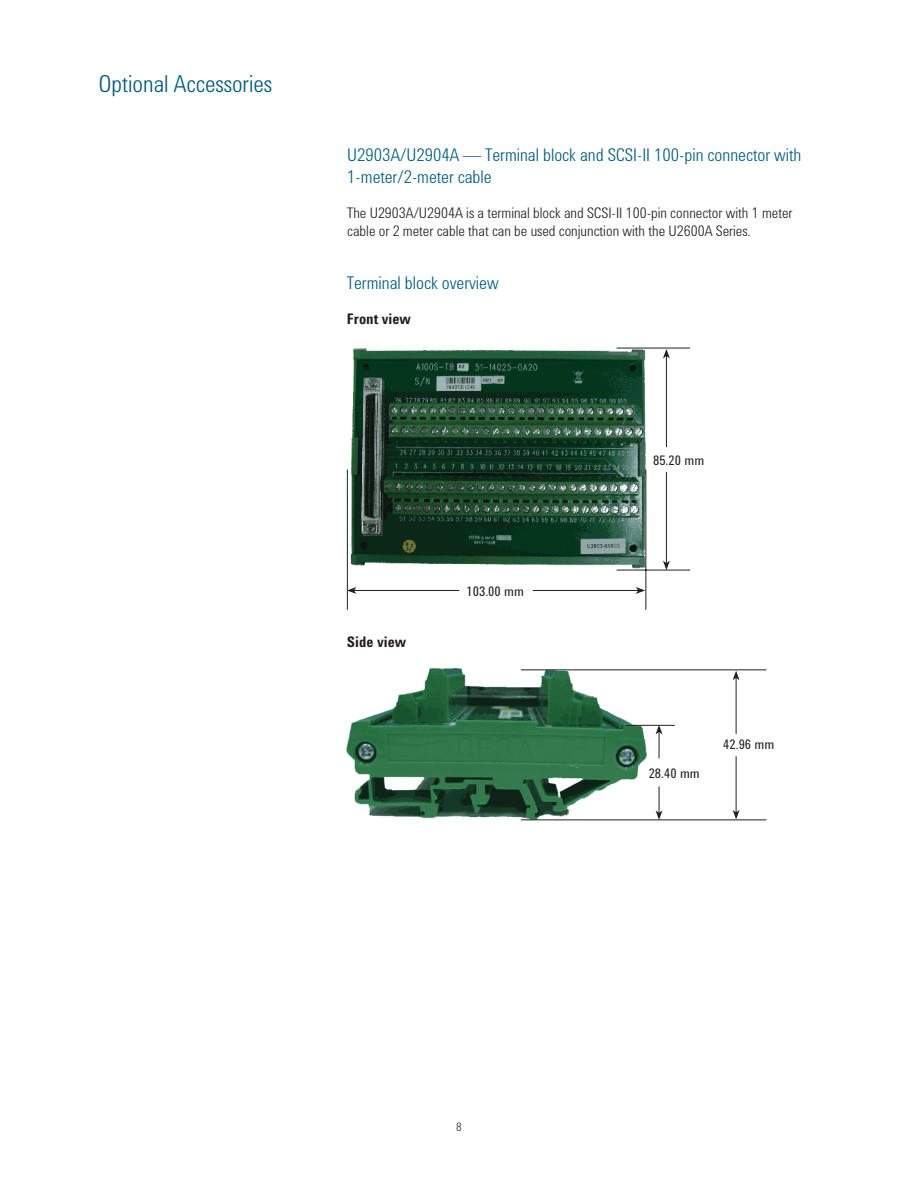
<style>
.page{position:relative;width:918px;height:1188px;background:#fff}
.page>*{position:absolute;margin:0;border:0;box-sizing:border-box;transform-origin:0 0}
.t1{font:300 24px "Agilent Condensed CFF";color:#005c7e}
.t2{font:300 18px/21.6px "Agilent Condensed CFF";color:#005c7e}
.t3{font:300 15px/18px "Agilent Condensed CFF";color:#231f20}
.t4{font:700 15px "Agilent Condensed CFF";color:#231f20}
.t5{font:13.5px "Agilent Condensed CFF";color:#231f20}
.t6{font:300 12px "Agilent Condensed CFF";color:#231f20}
</style>
<div class="page">
<img style="left:347px;top:349px;width:299px;height:221px">
<hr style="left:666px;top:356px;width:1px;height:91px;background:#231f20">
<svg style="left:663px;top:349px;width:7px;height:9px"></svg>
<hr style="left:666px;top:472px;width:1px;height:91px;background:#231f20">
<svg style="left:663px;top:561px;width:7px;height:9px"></svg>
<hr style="left:617px;top:348px;width:73px;height:1px;background:#231f20">
<hr style="left:617px;top:570px;width:73px;height:1px;background:#231f20">
<hr style="left:347px;top:470px;width:1px;height:140px;background:#231f20">
<hr style="left:645px;top:470px;width:1px;height:140px;background:#231f20">
<hr style="left:354px;top:590px;width:105px;height:1px;background:#231f20">
<svg style="left:347px;top:587px;width:9px;height:7px"></svg>
<hr style="left:533px;top:590px;width:105px;height:1px;background:#231f20">
<svg style="left:636px;top:587px;width:9px;height:7px"></svg>
<img style="left:347px;top:669px;width:299px;height:151px">
<hr style="left:521px;top:819px;width:245px;height:1px;background:#231f20">
<hr style="left:521px;top:669px;width:245px;height:1px;background:#231f20">
<hr style="left:625px;top:725px;width:50px;height:1px;background:#231f20">
<svg style="left:656px;top:725px;width:6px;height:33px"></svg>
<svg style="left:656px;top:786px;width:6px;height:34px"></svg>
<hr style="left:736px;top:678px;width:1px;height:56px;background:#231f20">
<svg style="left:733px;top:671px;width:7px;height:9px"></svg>
<hr style="left:736px;top:756px;width:1px;height:56px;background:#231f20">
<svg style="left:733px;top:810px;width:7px;height:9px"></svg>
<h1 class="t1" style="left:98px;top:75px;width:175px">Optional Accessories</h1>
<p class="t2" style="left:347px;top:146px;width:456px">U2903A/U2904A — Terminal block and SCSI-II 100-pin connector with<br>1-meter/2-meter cable</p>
<p class="t3" style="left:347px;top:206px;width:447px">The U2903A/U2904A is a terminal block and SCSI-II 100-pin connector with 1 meter cable or 2 meter cable that can be used conjunction with the U2600A Series.</p>
<p class="t2" style="left:347px;top:274px;width:153px">Terminal block overview</p>
<p class="t4" style="left:347px;top:313px;width:65px">Front view</p>
<p class="t4" style="left:347px;top:636px;width:61px">Side view</p>
<p class="t5" style="left:467px;top:587px;width:59px">103.00 mm</p>
<p class="t5" style="left:653px;top:456px;width:53px">85.20 mm</p>
<p class="t5" style="left:649px;top:768px;width:53px">28.40 mm</p>
<p class="t5" style="left:723px;top:740px;width:53px">42.96 mm</p>
<p class="t6" style="left:456px;top:1122px;width:7px">8</p>
</div>
